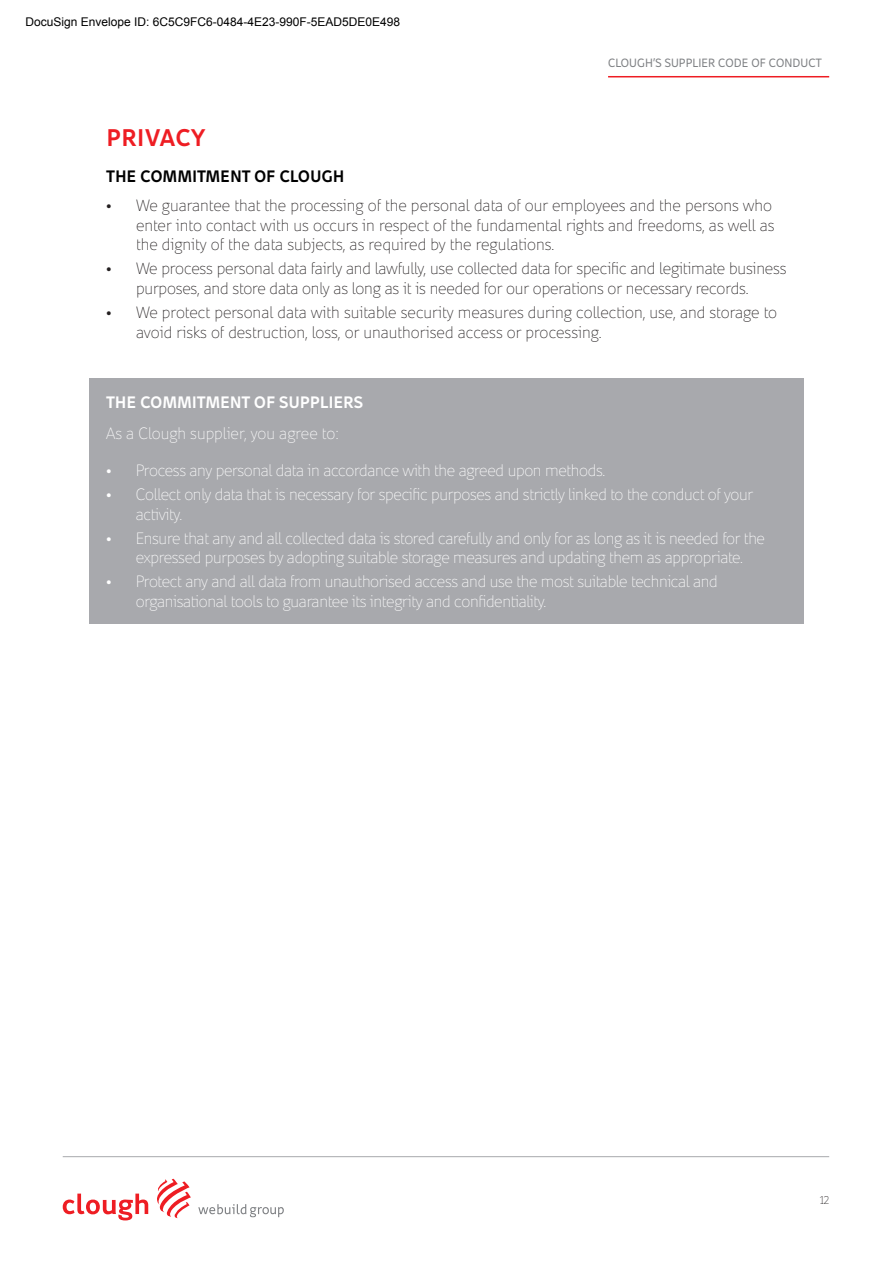
<style>
.page{position:relative;width:893px;height:1263px;background:#fff}
.page>*{position:absolute;margin:0;border:0;box-sizing:border-box;transform-origin:0 0}
.Heading_2{font:700 24px "Webuild";letter-spacing:.055em;color:#ee1d23}
.t1{font:100 16.5px/19.8px "Webuild";color:#231f20}
.Body{font:100 16.5px/19.8px "Webuild";letter-spacing:-.02em;color:#fff}
.Body-2{font:100 16.5px "Webuild";color:#fff}
.Body-3{font:700 16.5px "Webuild";letter-spacing:.03em;color:#fff}
.Heading_3_-_Intro{font:700 16.5px "Webuild";letter-spacing:.03em;color:#000}
.t2{font:12px "Arial";color:#000}
.t3{font:12px "Webuild";letter-spacing:.01em;color:#808285}
.t4{font:100 12px "Webuild";color:#231f20}
</style>
<div class="page">
<hr style="left:608px;top:76px;width:221px;height:1px;background:#ee1d23">
<div style="left:89px;top:378px;width:715px;height:246px;background:#a8a9ad"></div>
<hr style="left:63px;top:1156px;width:766px;height:1px;background:#a8a9ad">
<svg style="left:157px;top:1179px;width:34px;height:39px"></svg>
<svg style="left:63px;top:1193px;width:85px;height:27px"></svg>
<svg style="left:198px;top:1204px;width:86px;height:13px"></svg>
<p class="t2" style="left:26px;top:15px;width:376px">DocuSign Envelope ID: 6C5C9FC6-0484-4E23-990F-5EAD5DE0E498</p>
<p class="t3" style="left:608px;top:55px;width:215px">CLOUGH’S SUPPLIER CODE OF CONDUCT</p>
<p class="Heading_2" style="left:107px;top:121px;width:100px">PRIVACY</p>
<p class="Heading_3_-_Intro" style="left:107px;top:166px;width:239px">THE COMMITMENT OF CLOUGH</p>
<p class="t1" style="left:136px;top:193px;width:640px;text-indent:-30px">• We guarantee that the processing of the personal data of our employees and the persons who enter into contact with us occurs in respect of the fundamental rights and freedoms, as well as the dignity of the data subjects, as required by the regulations.</p>
<p class="t1" style="left:106px;top:257px;width:682px;text-align:center">• We process personal data fairly and lawfully, use collected data for specific and legitimate business purposes, and store data only as long as it is needed for our operations or necessary records.</p>
<p class="t1" style="left:136px;top:301px;width:643px;text-indent:-30px">• We protect personal data with suitable security measures during collection, use, and storage to avoid risks of destruction, loss, or unauthorised access or processing.</p>
<p class="Body-3" style="left:106px;top:391px;width:258px">THE COMMITMENT OF SUPPLIERS</p>
<p class="Body-2" style="left:106px;top:419px;width:234px">As a Clough supplier, you agree to:</p>
<p class="Body" style="left:106px;top:458px;width:501px">• Process any personal data in accordance with the agreed upon methods.</p>
<p class="Body" style="left:136px;top:482px;width:619px;text-indent:-30px">• Collect only data that is necessary for specific purposes and strictly linked to the conduct of your activity.</p>
<p class="Body" style="left:106px;top:526px;width:660px;text-align:center">• Ensure that any and all collected data is stored carefully and only for as long as it is needed for the expressed purposes by adopting suitable storage measures and updating them as appropriate.</p>
<p class="Body" style="left:136px;top:570px;width:583px;text-indent:-30px">• Protect any and all data from unauthorised access and use the most suitable technical and organisational tools to guarantee its integrity and confidentiality.</p>
<p class="t4" style="left:820px;top:1190px;width:11px">12</p>
</div>
